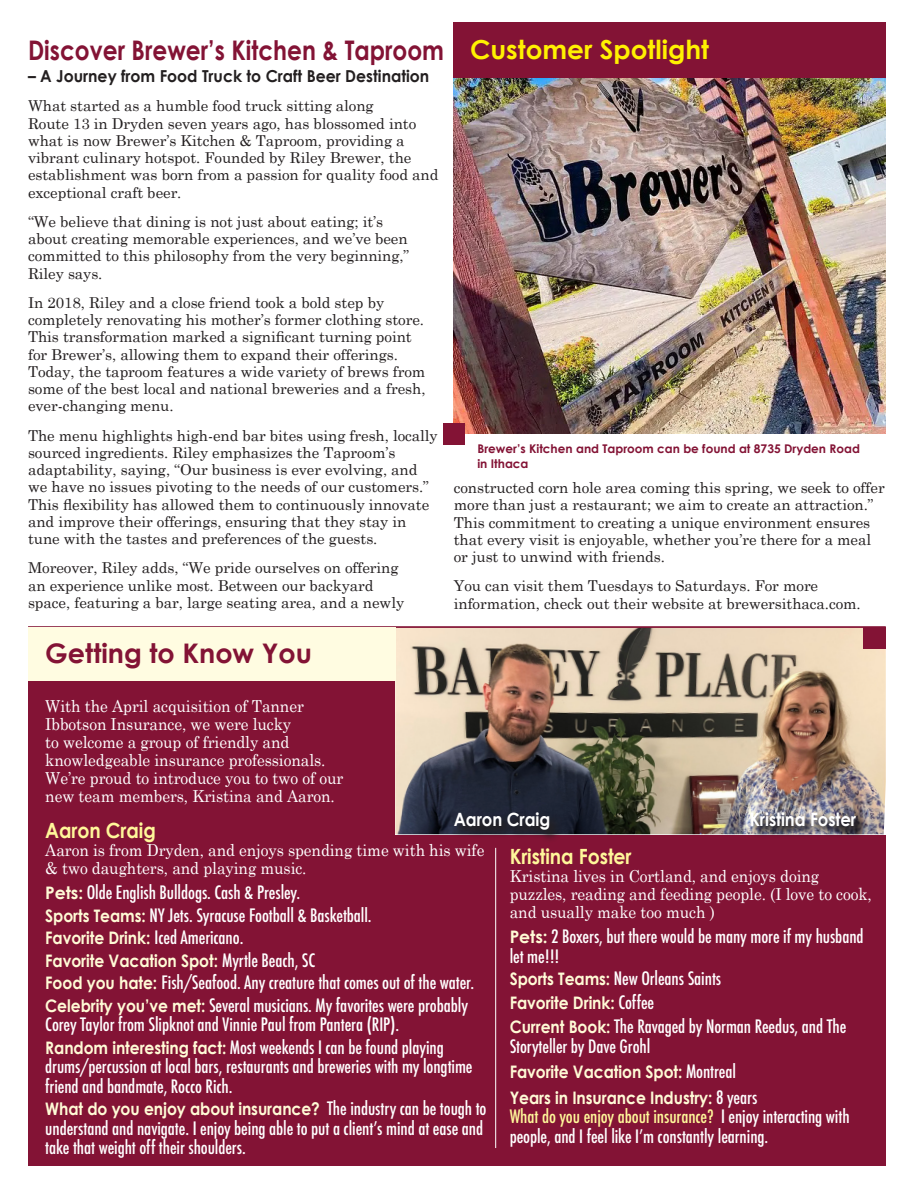
<style>
.page{position:relative;width:918px;height:1188px;background:#fff}
.page>*{position:absolute;margin:0;border:0;box-sizing:border-box;transform-origin:0 0}
.t1{font:700 27px "Century Gothic";color:#831335;scale:.86 1}
.t2{font:700 27px "Century Gothic";color:#831335}
.t3{font:700 26.25px "Century Gothic";color:#fff101}
.t4{font:700 21px "Century Gothic";letter-spacing:-.005em;color:#fff79a;scale:.9 1}
.t5{font:700 18.3px "Century Gothic";letter-spacing:-.005em;color:#fff;scale:.9 1}
.t6{font:500 condensed 18px/19.5px "Futura";letter-spacing:-.005em;color:#fff}
.t7{font:700 17.25px "Century Gothic";letter-spacing:-.005em;color:#fffbd6;scale:.9 1}
.t8{font:16.5px/18px "Century Schoolbook";letter-spacing:-.005em;color:#fff;scale:.94 1}
.t9{font:700 16.5px "Century Gothic";color:#231f20;scale:.95 1}
.t10{font:15px/17.2px "Century Schoolbook";letter-spacing:-.005em;color:#231f20}
.t11{font:700 12px/15px "Century Gothic";color:#831335}
.s1{font-family:"Century Gothic";font-weight:700;font-stretch:normal;font-size:17.25px;color:#fffbd6}
.s2{font-family:"Futura";font-weight:500;font-stretch:condensed;font-size:18px;color:#fff}
.s3{color:#fff79a}
</style>
<div class="page">
<div style="left:28px;top:627px;width:858px;height:539px;background:#831335"></div>
<img style="left:395px;top:628px;width:491px;height:206px">
<img style="left:454px;top:78px;width:432px;height:356px">
<div style="left:454px;top:22px;width:432px;height:56px;background:#831335"></div>
<hr style="left:28px;top:626px;width:858px;height:2px;background:#831335">
<div style="left:863px;top:627px;width:23px;height:22px;background:#831335"></div>
<div style="left:443px;top:423px;width:22px;height:21px;background:#831335"></div>
<div style="left:451px;top:809px;width:418px;height:34px;background:#231f20;opacity:.84"></div>
<div style="left:28px;top:628px;width:367px;height:53px;background:#fffce1"></div>
<hr style="left:495px;top:848px;width:1px;height:300px;background:#fff">
<p class="t1" style="left:28px;top:33px;width:485px">Discover Brewer’s Kitchen &amp; Taproom</p>
<p class="t3" style="left:470px;top:33px;width:240px">Customer Spotlight</p>
<p class="t9" style="left:28px;top:66px;width:424px">– A Journey from Food Truck to Craft Beer Destination</p>
<p class="t10" style="left:28px;top:96px;width:412px">What started as a humble food truck sitting along<br>Route 13 in Dryden seven years ago, has blossomed into what is now Brewer’s Kitchen &amp; Taproom, providing a vibrant culinary hotspot. Founded by Riley Brewer, the establishment was born from a passion for quality food and exceptional craft beer.</p>
<p class="t10" style="left:28px;top:212px;width:383px">“We believe that dining is not just about eating; it’s about creating memorable experiences, and we’ve been committed to this philosophy from the very beginning,” Riley says.</p>
<p class="t10" style="left:28px;top:293px;width:398px">In 2018, Riley and a close friend took a bold step by completely renovating his mother’s former clothing store.<br>This transformation marked a significant turning point</p>
<p class="t10" style="left:28px;top:344px;width:399px">for Brewer’s, allowing them to expand their offerings.<br>Today, the taproom features a wide variety of brews from some of the best local and national breweries and a fresh, ever-changing menu.</p>
<p class="t10" style="left:28px;top:425px;width:411px">The menu highlights high-end bar bites using fresh, locally sourced ingredients. Riley emphasizes the Taproom’s adaptability, saying, “Our business is ever evolving, and we have no issues pivoting to the needs of our customers.” This flexibility has allowed them to continuously innovate and improve their offerings, ensuring that they stay in tune with the tastes and preferences of the guests.</p>
<p class="t10" style="left:28px;top:558px;width:378px">Moreover, Riley adds, “We pride ourselves on offering an experience unlike most. Between our backyard space, featuring a bar, large seating area, and a newly</p>
<p class="t11" style="left:477px;top:441px;width:384px">Brewer’s Kitchen and Taproom can be found at 8735 Dryden Road in Ithaca</p>
<p class="t10" style="left:454px;top:478px;width:433px">constructed corn hole area coming this spring, we seek to offer more than just a restaurant; we aim to create an attraction.” This commitment to creating a unique environment ensures that every visit is enjoyable, whether you’re there for a meal or just to unwind with friends.</p>
<p class="t10" style="left:454px;top:576px;width:409px">You can visit them Tuesdays to Saturdays. For more information, check out their website at brewersithaca.com.</p>
<p class="t2" style="left:45px;top:636px;width:268px">Getting to Know You</p>
<p class="t8" style="left:45px;top:695px;width:319px">With the April acquisition of Tanner Ibbotson Insurance, we were lucky<br>to welcome a group of friendly and knowledgeable insurance professionals.<br>We’re proud to introduce you to two of our new team members, Kristina and Aaron.</p>
<p class="t4" style="left:45px;top:817px;width:124px">Aaron Craig</p>
<p class="t8" style="left:45px;top:839px;width:469px">Aaron is from Dryden, and enjoys spending time with his wife &amp; two daughters, and playing music.</p>
<p class="t6" style="left:45px;top:883px;width:256px"><span class="s1">Pets:</span> Olde English Bulldogs. Cash &amp; Presley.</p>
<p class="t6" style="left:45px;top:905px;width:328px"><span class="s1">Sports Teams:</span> NY Jets. Syracuse Football &amp; Basketball.</p>
<p class="t7" style="left:45px;top:927px;width:222px">Favorite Drink: <span class="s2">Iced Americano.</span></p>
<p class="t7" style="left:45px;top:949px;width:302px">Favorite Vacation Spot: <span class="s2">Myrtle Beach, SC</span></p>
<p class="t6" style="left:45px;top:973px;width:430px"><span class="s1">Food you hate:</span> Fish/Seafood. Any creature that comes out of the water.</p>
<p class="t6" style="left:45px;top:995px;width:424px"><span class="s1">Celebrity you’ve met:</span> Several musicians. My favorites were probably<br>Corey Taylor from Slipknot and Vinnie Paul from Pantera (RIP).</p>
<p class="t6" style="left:45px;top:1037px;width:429px"><span class="s1">Random interesting fact:</span> Most weekends I can be found playing drums/percussion at local bars, restaurants and breweries with my longtime friend and bandmate, Rocco Rich.</p>
<p class="t7" style="left:45px;top:1098px;width:492px">What do you enjoy about insurance? <span class="s2">The industry can be tough to</span></p>
<p class="t6" style="left:45px;top:1118px;width:439px">understand and navigate. I enjoy being able to put a client’s mind at ease and take that weight off their shoulders.</p>
<p class="t5" style="left:454px;top:808px;width:109px">Aaron Craig</p>
<p class="t5" style="left:750px;top:808px;width:120px">Kristina Foster</p>
<p class="t4" style="left:510px;top:843px;width:137px">Kristina Foster</p>
<p class="t8" style="left:510px;top:865px;width:387px">Kristina lives in Cortland, and enjoys doing puzzles, reading and feeding people. (I love to cook, and usually make too much )</p>
<p class="t6" style="left:510px;top:927px;width:355px"><span class="s1">Pets:</span> 2 Boxers, but there would be many more if my husband let me!!!</p>
<p class="t6" style="left:510px;top:969px;width:213px"><span class="s1">Sports Teams:</span> New Orleans Saints</p>
<p class="t7" style="left:510px;top:992px;width:162px">Favorite Drink: <span class="s2">Coffee</span></p>
<p class="t6" style="left:510px;top:1017px;width:338px"><span class="s1">Current Book:</span> The Ravaged by Norman Reedus, and The<br>Storyteller by Dave Grohl</p>
<p class="t7" style="left:510px;top:1061px;width:253px">Favorite Vacation Spot: <span class="s2">Montreal</span></p>
<p class="t7" style="left:510px;top:1086px;width:277px">Years in Insurance Industry: <span class="s2">8 years</span></p>
<p class="t6" style="left:510px;top:1107px;width:341px"><span class="s3">What do you enjoy about insurance?</span> I enjoy interacting with people, and I feel like I’m constantly learning.</p>
</div>
